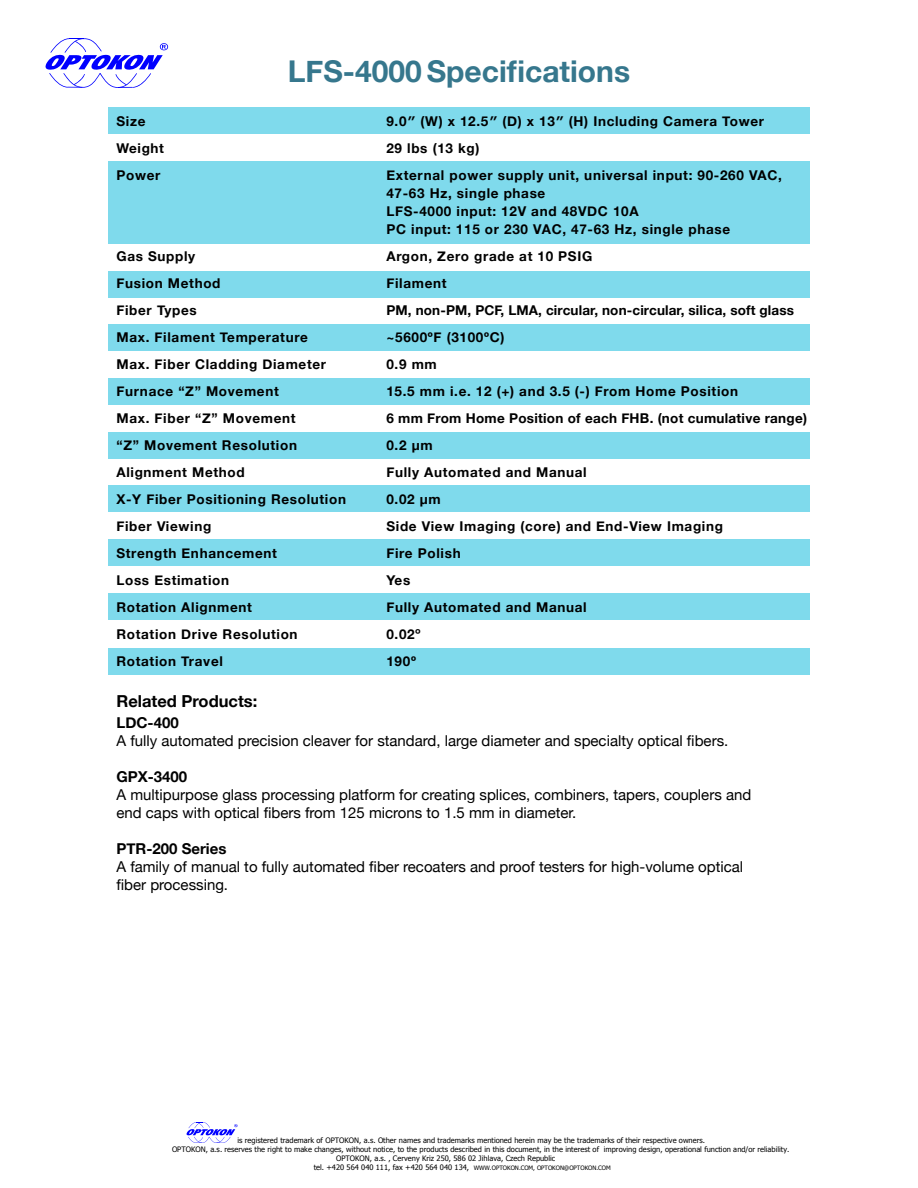
<style>
.page{position:relative;width:918px;height:1188px;background:#fff}
.page>*{position:absolute;margin:0;border:0;box-sizing:border-box;transform-origin:0 0}
.t1{font:700 30px "Helvetica Neue";color:#36778d}
.t2{font:700 16.5px "Helvetica Neue";color:#000}
.t3{font:15px/18px "Helvetica Neue";color:#000}
.t4{font:700 15px "Helvetica Neue";color:#000}
.t5{font:700 13.5px/18px "Helvetica Neue";letter-spacing:.05em;color:#000}
.t6{font:700 13.5px "Helvetica Neue";letter-spacing:.01em;color:#000}
.t7{font:700 13.5px "Helvetica Neue";letter-spacing:.02em;color:#000}
.t8{font:7.5px "Tahoma";color:#000}
.s1{font-family:"Helvetica"}
.s2{font-size:6px}
</style>
<div class="page">
<div style="left:108px;top:107px;width:702px;height:27px;background:#7fdaec"></div>
<div style="left:108px;top:271px;width:702px;height:27px;background:#7fdaec"></div>
<div style="left:108px;top:432px;width:702px;height:27px;background:#7fdaec"></div>
<div style="left:108px;top:594px;width:702px;height:26px;background:#7fdaec"></div>
<div style="left:108px;top:648px;width:702px;height:27px;background:#7fdaec"></div>
<div style="left:108px;top:324px;width:702px;height:27px;background:#7fdaec"></div>
<div style="left:108px;top:485px;width:702px;height:27px;background:#7fdaec"></div>
<div style="left:108px;top:378px;width:702px;height:27px;background:#7fdaec"></div>
<div style="left:108px;top:540px;width:702px;height:26px;background:#7fdaec"></div>
<div style="left:108px;top:161px;width:702px;height:83px;background:#7fdaec"></div>
<svg style="left:46px;top:38px;width:122px;height:50px"></svg>
<svg style="left:187px;top:1122px;width:51px;height:21px"></svg>
<h1 class="t1" style="left:288px;top:52px;width:344px">LFS-4000 Specifications</h1>
<p class="t5" style="left:116px;top:112px;width:31px">Size</p>
<p class="t5" style="left:386px;top:112px;width:379px">9.0<span class="s1">″</span> (W) x 12.5<span class="s1">″</span> (D) x 13<span class="s1">″</span> (H) Including Camera Tower</p>
<p class="t5" style="left:116px;top:139px;width:49px">Weight</p>
<p class="t5" style="left:386px;top:139px;width:95px">29 lbs (13 kg)</p>
<p class="t5" style="left:116px;top:166px;width:45px">Power</p>
<p class="t5" style="left:386px;top:166px;width:397px">External power supply unit, universal input: 90-260 VAC, 47-63 Hz, single phase<br>LFS-4000 input: 12V and 48VDC 10A<br>PC input: 115 or 230 VAC, 47-63 Hz, single phase</p>
<p class="t5" style="left:116px;top:247px;width:80px">Gas Supply</p>
<p class="t5" style="left:386px;top:247px;width:207px">Argon, Zero grade at 10 PSIG</p>
<p class="t5" style="left:116px;top:274px;width:106px">Fusion Method</p>
<p class="t5" style="left:386px;top:274px;width:62px">Filament</p>
<p class="t5" style="left:116px;top:301px;width:82px">Fiber Types</p>
<p class="t6" style="left:386px;top:302px;width:409px">PM, non-PM, PCF, LMA, circular, non-circular, silica, soft glass</p>
<p class="t5" style="left:116px;top:328px;width:193px">Max. Filament Temperature</p>
<p class="t5" style="left:386px;top:328px;width:119px">~5600ºF (3100ºC)</p>
<p class="t5" style="left:116px;top:355px;width:211px">Max. Fiber Cladding Diameter</p>
<p class="t5" style="left:386px;top:355px;width:52px">0.9 mm</p>
<p class="t5" style="left:116px;top:382px;width:164px">Furnace “Z” Movement</p>
<p class="t5" style="left:386px;top:382px;width:353px">15.5 mm i.e. 12 (+) and 3.5 (-) From Home Position</p>
<p class="t5" style="left:116px;top:409px;width:181px">Max. Fiber “Z” Movement</p>
<p class="t7" style="left:386px;top:410px;width:422px">6 mm From Home Position of each FHB. (not cumulative range)</p>
<p class="t5" style="left:116px;top:436px;width:182px">“Z” Movement Resolution</p>
<p class="t5" style="left:386px;top:436px;width:48px">0.2 µm</p>
<p class="t5" style="left:116px;top:463px;width:130px">Alignment Method</p>
<p class="t5" style="left:386px;top:463px;width:202px">Fully Automated and Manual</p>
<p class="t5" style="left:116px;top:490px;width:231px">X-Y Fiber Positioning Resolution</p>
<p class="t5" style="left:386px;top:490px;width:56px">0.02 µm</p>
<p class="t5" style="left:116px;top:517px;width:96px">Fiber Viewing</p>
<p class="t5" style="left:386px;top:517px;width:338px">Side View Imaging (core) and End-View Imaging</p>
<p class="t5" style="left:116px;top:544px;width:162px">Strength Enhancement</p>
<p class="t5" style="left:386px;top:544px;width:76px">Fire Polish</p>
<p class="t5" style="left:116px;top:571px;width:114px">Loss Estimation</p>
<p class="t5" style="left:386px;top:571px;width:25px">Yes</p>
<p class="t5" style="left:116px;top:598px;width:137px">Rotation Alignment</p>
<p class="t5" style="left:386px;top:598px;width:202px">Fully Automated and Manual</p>
<p class="t5" style="left:116px;top:625px;width:183px">Rotation Drive Resolution</p>
<p class="t5" style="left:386px;top:625px;width:35px">0.02<span class="s1">º</span></p>
<p class="t5" style="left:116px;top:652px;width:108px">Rotation Travel</p>
<p class="t5" style="left:386px;top:652px;width:31px">190º</p>
<p class="t2" style="left:116px;top:691px;width:142px">Related Products:</p>
<p class="t4" style="left:116px;top:713px;width:64px">LDC-400</p>
<p class="t3" style="left:116px;top:731px;width:613px">A fully automated precision cleaver for standard, large diameter and specialty optical fibers.</p>
<p class="t4" style="left:116px;top:767px;width:72px">GPX-3400</p>
<p class="t3" style="left:116px;top:785px;width:636px">A multipurpose glass processing platform for creating splices, combiners, tapers, couplers and end caps with optical fibers from 125 microns to 1.5 mm in diameter.</p>
<p class="t4" style="left:116px;top:839px;width:112px">PTR-200 Series</p>
<p class="t3" style="left:116px;top:857px;width:628px">A family of manual to fully automated fiber recoaters and proof testers for high-volume optical fiber processing.</p>
<p class="t8" style="left:237px;top:1135px;width:469px">is registered trademark of OPTOKON, a.s. Other names and trademarks mentioned herein may be the trademarks of their respective owners.</p>
<p class="t8" style="left:172px;top:1144px;width:619px">OPTOKON, a.s. reserves the right to make changes, without notice, to the products described in this document, in the interest of improving design, operational function and/or reliability.</p>
<p class="t8" style="left:336px;top:1153px;width:221px">OPTOKON, a.s. , Cerveny Kriz 250, 586 02 Jihlava, Czech Republic</p>
<p class="t8" style="left:314px;top:1162px;width:298px">tel. +420 564 040 111, fax +420 564 040 134, <span class="s2">WWW.OPTOKON.COM, OPTOKON@OPTOKON.COM</span></p>
</div>
